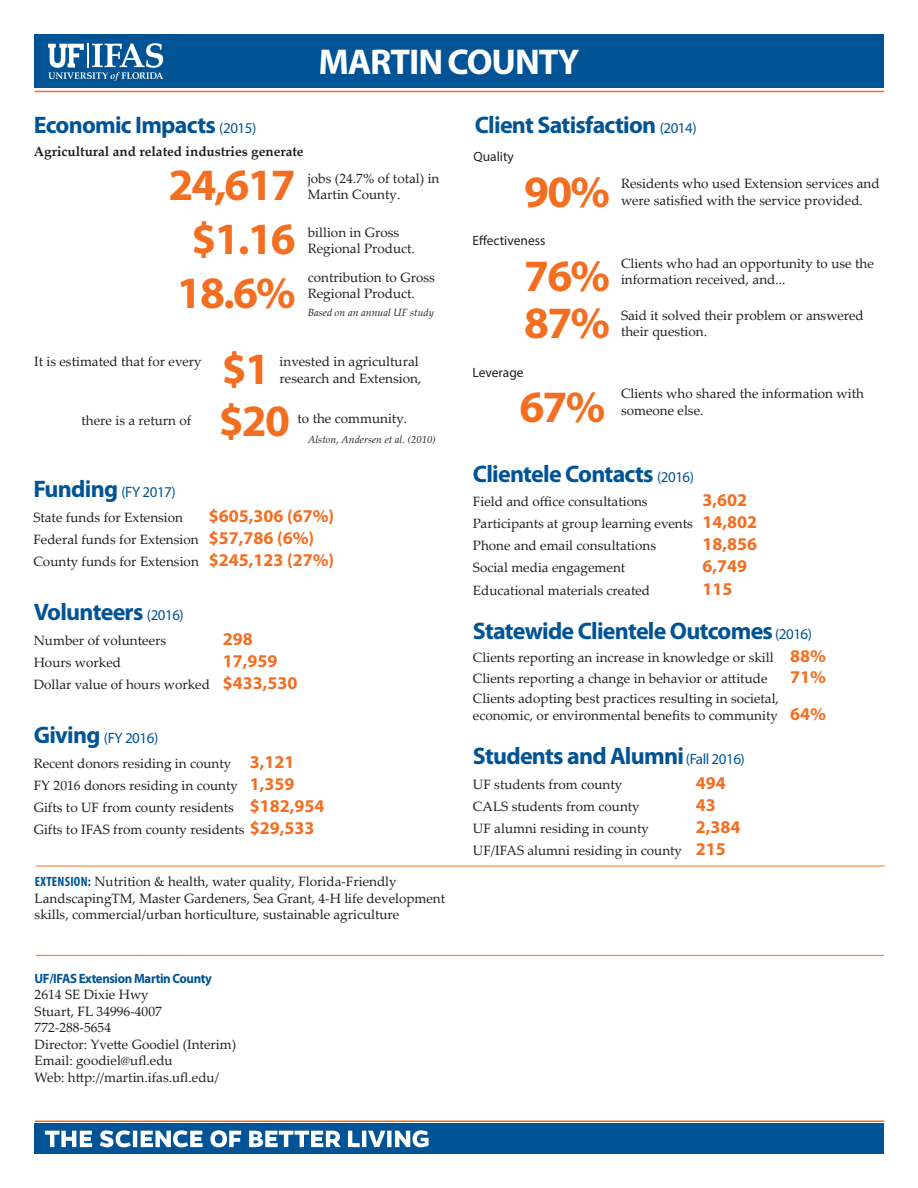
<style>
.page{position:relative;width:918px;height:1188px;background:#fff}
.page>*{position:absolute;margin:0;border:0;box-sizing:border-box;transform-origin:0 0}
.t1{font:700 45px "Myriad Pro";letter-spacing:-.04em;color:#f36e21}
.t2{font:700 36px "Myriad Pro";letter-spacing:-.03em;color:#fff}
.t3{font:700 24px "Myriad Pro";letter-spacing:-.03em;color:#005495}
.t4{font:700 18px "Myriad Pro";color:#f36e21}
.t5{font:15px "Myriad Pro";letter-spacing:-.03em;color:#005495}
.t6{font:13.5px/16.5px "Palatino Linotype";color:#231f20}
.t7{font:700 13.5px "Palatino Linotype";color:#231f20}
.t8{font:700 13.5px "Myriad Pro";letter-spacing:-.03em;color:#005495;scale:.95 1}
.t9{font:13.5px "Myriad Pro";color:#231f20}
.t10{font:italic 10.5px "Palatino Linotype";color:#231f20}
.s1{font-weight:400;font-size:15px}
.s2{font-weight:700;font-size:24px}
.s3{font-family:"Myriad Pro";font-weight:700;font-size:18px;color:#f36e21}
.s4{font-family:"Myriad Pro";font-weight:700;font-stretch:condensed;color:#005495}
</style>
<div class="page">
<div style="left:35px;top:34px;width:849px;height:54px;background:#005495"></div>
<svg style="left:48px;top:43px;width:115px;height:38px"></svg>
<hr style="left:35px;top:91px;width:849px;height:1px;background:#f36e21">
<div style="left:35px;top:1124px;width:849px;height:30px;background:#005495"></div>
<hr style="left:35px;top:1120px;width:849px;height:2px;background:#f36e21">
<hr style="left:36px;top:955px;width:848px;height:1px;background:#f36e21">
<hr style="left:36px;top:866px;width:849px;height:1px;background:#f36e21">
<svg style="left:45px;top:1130px;width:384px;height:17px"></svg>
<h2 class="t2" style="left:318px;top:39px;width:262px">MARTIN COUNTY</h2>
<h3 class="t3" style="left:34px;top:109px;width:224px">Economic Impacts <span class="s1">(2015)</span></h3>
<p class="t7" style="left:34px;top:142px;width:271px">Agricultural and related industries generate</p>
<h1 class="t1" style="left:168px;top:155px;width:129px">24,617</h1>
<p class="t6" style="left:308px;top:169px;width:133px">jobs (24.7% of total) in<br>Martin County.</p>
<h1 class="t1" style="left:192px;top:209px;width:106px">$1.16</h1>
<p class="t6" style="left:308px;top:223px;width:109px">billion in Gross<br>Regional Product.</p>
<h1 class="t1" style="left:177px;top:263px;width:121px">18.6%</h1>
<p class="t6" style="left:308px;top:268px;width:129px">contribution to Gross<br>Regional Product.</p>
<p class="t10" style="left:308px;top:305px;width:128px">Based on an annual UF study</p>
<p class="t6" style="left:34px;top:353px;width:169px">It is estimated that for every</p>
<h1 class="t1" style="left:222px;top:339px;width:50px">$1</h1>
<p class="t6" style="left:280px;top:353px;width:143px">invested in agricultural research and Extension,</p>
<p class="t6" style="left:82px;top:412px;width:111px">there is a return of</p>
<h1 class="t1" style="left:219px;top:392px;width:73px">$20</h1>
<p class="t6" style="left:298px;top:410px;width:111px">to the community.</p>
<p class="t10" style="left:308px;top:432px;width:129px">Alston, Andersen et al. (2010)</p>
<p class="t5" style="left:33px;top:483px;width:144px"><span class="s2">Funding</span> (FY 2017)</p>
<p class="t6" style="left:33px;top:509px;width:151px">State funds for Extension</p>
<h3 class="t4" style="left:209px;top:504px;width:127px">$605,306 (67%)</h3>
<p class="t6" style="left:33px;top:528px;width:302px;line-height:22px">Federal funds for Extension <span class="s3">$57,786 (6%)<br></span>County funds for Extension <span class="s3">$245,123 (27%)</span></p>
<h3 class="t3" style="left:34px;top:597px;width:152px">Volunteers <span class="s1">(2016)</span></h3>
<p class="t6" style="left:34px;top:632px;width:134px">Number of volunteers</p>
<h3 class="t4" style="left:223px;top:627px;width:31px">298</h3>
<p class="t6" style="left:34px;top:654px;width:89px">Hours worked</p>
<h3 class="t4" style="left:223px;top:649px;width:56px">17,959</h3>
<p class="t6" style="left:34px;top:676px;width:265px">Dollar value of hours worked <span class="s3">$433,530</span></p>
<p class="t5" style="left:34px;top:729px;width:126px"><span class="s2">Giving</span> (FY 2016)</p>
<p class="t6" style="left:34px;top:752px;width:292px;line-height:22px">Recent donors residing in county <span class="s3">3,121<br></span>FY 2016 donors residing in county <span class="s3">1,359<br></span>Gifts to UF from county residents <span class="s3">$182,954<br></span>Gifts to IFAS from county residents <span class="s3">$29,533</span></p>
<p class="t6" style="left:35px;top:873px;width:412px"><span class="s4">EXTENSION:</span> Nutrition &amp; health, water quality, Florida-Friendly<br>LandscapingTM, Master Gardeners, Sea Grant, 4-H life development skills, commercial/urban horticulture, sustainable agriculture</p>
<p class="t8" style="left:35px;top:970px;width:188px">UF/IFAS Extension Martin County</p>
<p class="t6" style="left:35px;top:986px;width:203px">2614 SE Dixie Hwy<br>Stuart, FL 34996-4007<br>772-288-5654<br>Director: Yvette Goodiel (Interim)<br>Email: goodiel@ufl.edu<br>Web: http://martin.ifas.ufl.edu/</p>
<h3 class="t3" style="left:475px;top:109px;width:223px">Client Satisfaction <span class="s1">(2014)</span></h3>
<p class="t9" style="left:473px;top:149px;width:42px">Quality</p>
<h1 class="t1" style="left:524px;top:162px;width:87px">90%</h1>
<p class="t6" style="left:621px;top:175px;width:260px">Residents who used Extension services and were satisfied with the service provided.</p>
<p class="t9" style="left:472px;top:233px;width:75px">Effectiveness</p>
<h1 class="t1" style="left:524px;top:246px;width:87px">76%</h1>
<p class="t6" style="left:621px;top:255px;width:254px">Clients who had an opportunity to use the information received, and...</p>
<h1 class="t1" style="left:524px;top:294px;width:87px">87%</h1>
<p class="t6" style="left:621px;top:306px;width:244px">Said it solved their problem or answered their question.</p>
<p class="t9" style="left:472px;top:364px;width:53px">Leverage</p>
<h1 class="t1" style="left:519px;top:378px;width:87px">67%</h1>
<p class="t6" style="left:621px;top:385px;width:244px">Clients who shared the information with someone else.</p>
<h3 class="t3" style="left:473px;top:458px;width:223px">Clientele Contacts <span class="s1">(2016)</span></h3>
<p class="t6" style="left:473px;top:493px;width:176px">Field and office consultations</p>
<h3 class="t4" style="left:702px;top:489px;width:46px">3,602</h3>
<p class="t6" style="left:473px;top:512px;width:286px;line-height:22px">Participants at group learning events <span class="s3">14,802<br></span>Phone and email consultations</p>
<h3 class="t4" style="left:702px;top:533px;width:56px">18,856</h3>
<p class="t6" style="left:473px;top:559px;width:154px">Social media engagement</p>
<h3 class="t4" style="left:702px;top:555px;width:46px">6,749</h3>
<p class="t6" style="left:473px;top:581px;width:179px">Educational materials created</p>
<h3 class="t4" style="left:702px;top:577px;width:31px">115</h3>
<h3 class="t3" style="left:473px;top:615px;width:341px">Statewide Clientele Outcomes <span class="s1">(2016)</span></h3>
<p class="t6" style="left:473px;top:647px;width:355px;line-height:20.5px">Clients reporting an increase in knowledge or skill <span class="s3">88%<br></span>Clients reporting a change in behavior or attitude</p>
<h3 class="t4" style="left:790px;top:665px;width:37px">71%</h3>
<p class="t6" style="left:473px;top:690px;width:355px">Clients adopting best practices resulting in societal, economic, or environmental benefits to community <span class="s3">64%</span></p>
<h3 class="t3" style="left:473px;top:741px;width:273px">Students and Alumni <span class="s1">(Fall 2016)</span></h3>
<p class="t6" style="left:473px;top:776px;width:151px">UF students from county</p>
<h3 class="t4" style="left:696px;top:771px;width:31px">494</h3>
<p class="t6" style="left:473px;top:798px;width:168px">CALS students from county</p>
<h3 class="t4" style="left:696px;top:793px;width:21px">43</h3>
<p class="t6" style="left:473px;top:820px;width:178px">UF alumni residing in county</p>
<h3 class="t4" style="left:696px;top:816px;width:46px">2,384</h3>
<p class="t6" style="left:473px;top:842px;width:254px">UF/IFAS alumni residing in county <span class="s3">215</span></p>
</div>
